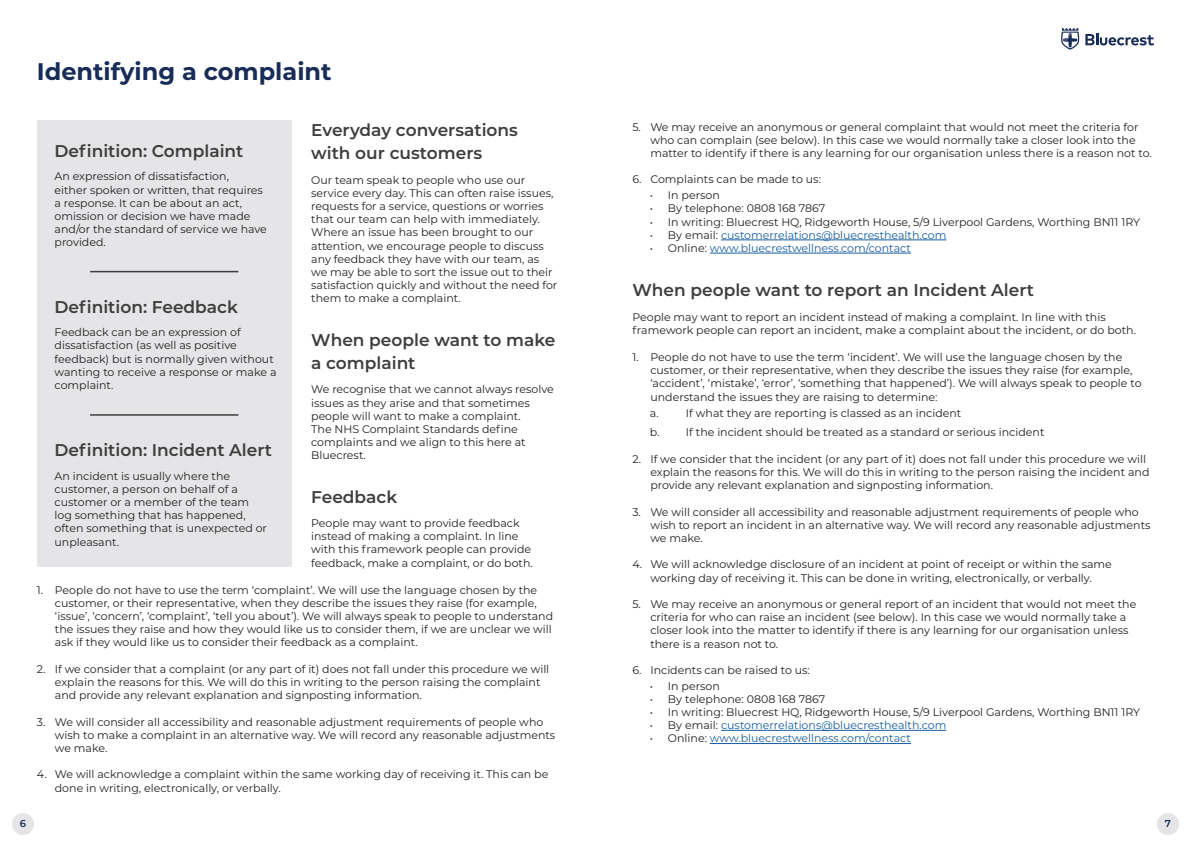
<style>
.page{position:relative;width:1191px;height:842px;background:#fff}
.page>*{position:absolute;margin:0;border:0;box-sizing:border-box;transform-origin:0 0}
.t1{font:700 24px "Montserrat";color:#172c56}
.t2{font:600 17px/23px "Montserrat";color:#3e3e3f}
.t3{font:11px/13.2px "Montserrat";color:#231f20}
.t4{font:11px "Montserrat";color:#175d9e}
.t5{font:600 10px "Montserrat";color:#172c56}
.s1{color:#231f20}
</style>
<div class="page">
<div style="left:12px;top:813px;width:22px;height:22px;background:#e5e5e7;border-radius:50%"></div>
<div style="left:1157px;top:813px;width:22px;height:22px;background:#e5e5e7;border-radius:50%"></div>
<svg style="left:1061px;top:28px;width:93px;height:22px"></svg>
<hr style="left:721px;top:730px;width:225px;height:1px;background:#175d9e">
<hr style="left:710px;top:743px;width:201px;height:1px;background:#175d9e">
<div style="left:37px;top:121px;width:254px;height:446px;background:#e5e5e7"></div>
<hr style="left:90px;top:414px;width:148px;height:2px;background:#3e3e3f">
<hr style="left:90px;top:271px;width:148px;height:1px;background:#3e3e3f">
<hr style="left:721px;top:240px;width:225px;height:1px;background:#175d9e">
<hr style="left:710px;top:253px;width:201px;height:1px;background:#175d9e">
<p class="t1" style="left:37px;top:54px;width:296px">Identifying a complaint</p>
<p class="t2" style="left:55px;top:138px;width:190px">Definition: Complaint</p>
<p class="t3" style="left:55px;top:170px;width:214px">An expression of dissatisfaction,<br>either spoken or written, that requires a response. It can be about an act, omission or decision we have made and/or the standard of service we have provided.</p>
<p class="t2" style="left:55px;top:294px;width:185px">Definition: Feedback</p>
<p class="t3" style="left:55px;top:325px;width:223px">Feedback can be an expression of dissatisfaction (as well as positive feedback) but is normally given without wanting to receive a response or make a complaint.</p>
<p class="t2" style="left:55px;top:438px;width:219px">Definition: Incident Alert</p>
<p class="t3" style="left:55px;top:469px;width:214px">An incident is usually where the customer, a person on behalf of a customer or a member of the team log something that has happened, often something that is unexpected or unpleasant.</p>
<p class="t2" style="left:311px;top:118px;width:208px">Everyday conversations with our customers</p>
<p class="t3" style="left:311px;top:173px;width:248px">Our team speak to people who use our service every day. This can often raise issues, requests for a service, questions or worries that our team can help with immediately.<br>Where an issue has been brought to our attention, we encourage people to discuss any feedback they have with our team, as we may be able to sort the issue out to their satisfaction quickly and without the need for them to make a complaint.</p>
<p class="t2" style="left:311px;top:328px;width:246px">When people want to make a complaint</p>
<p class="t3" style="left:311px;top:383px;width:244px">We recognise that we cannot always resolve issues as they arise and that sometimes people will want to make a complaint.<br>The NHS Complaint Standards define complaints and we align to this here at Bluecrest.</p>
<p class="t2" style="left:311px;top:485px;width:87px">Feedback</p>
<p class="t3" style="left:311px;top:516px;width:223px">People may want to provide feedback instead of making a complaint. In line with this framework people can provide feedback, make a complaint, or do both.</p>
<p class="t3" style="left:55px;top:583px;width:500px;text-indent:-18px">1. People do not have to use the term ‘complaint’. We will use the language chosen by the customer, or their representative, when they describe the issues they raise (for example, ‘issue’, ‘concern’, ‘complaint’, ‘tell you about’). We will always speak to people to understand the issues they raise and how they would like us to consider them, if we are unclear we will ask if they would like us to consider their feedback as a complaint.</p>
<p class="t3" style="left:55px;top:662px;width:496px;text-indent:-18px">2. If we consider that a complaint (or any part of it) does not fall under this procedure we will explain the reasons for this. We will do this in writing to the person raising the complaint and provide any relevant explanation and signposting information.</p>
<p class="t3" style="left:55px;top:715px;width:502px;text-indent:-18px">3. We will consider all accessibility and reasonable adjustment requirements of people who wish to make a complaint in an alternative way. We will record any reasonable adjustments we make.</p>
<p class="t3" style="left:55px;top:767px;width:495px;text-indent:-18px">4. We will acknowledge a complaint within the same working day of receiving it. This can be done in writing, electronically, or verbally.</p>
<p class="t3" style="left:650px;top:120px;width:503px;text-indent:-18px">5. We may receive an anonymous or general complaint that would not meet the criteria for who can complain (see below). In this case we would normally take a closer look into the matter to identify if there is any learning for our organisation unless there is a reason not to.</p>
<p class="t3" style="left:632px;top:172px;width:190px">6. Complaints can be made to us:</p>
<p class="t3" style="left:650px;top:188px;width:71px">• In person</p>
<p class="t3" style="left:650px;top:201px;width:177px">• By telephone: 0808 168 7867</p>
<p class="t3" style="left:650px;top:215px;width:492px">• In writing: Bluecrest HQ, Ridgeworth House, 5/9 Liverpool Gardens, Worthing BN11 1RY</p>
<p class="t4" style="left:650px;top:227px;width:298px"><span class="s1">• By email:</span> customerrelations@bluecresthealth.com</p>
<p class="t4" style="left:650px;top:240px;width:262px"><span class="s1">• Online:</span> www.bluecrestwellness.com/contact</p>
<p class="t2" style="left:632px;top:278px;width:403px">When people want to report an Incident Alert</p>
<p class="t3" style="left:632px;top:310px;width:505px">People may want to report an incident instead of making a complaint. In line with this framework people can report an incident, make a complaint about the incident, or do both.</p>
<p class="t3" style="left:650px;top:350px;width:493px;text-indent:-18px">1. People do not have to use the term ‘incident’. We will use the language chosen by the customer, or their representative, when they describe the issues they raise (for example, ‘accident’, ‘mistake’, ‘error’, ‘something that happened’). We will always speak to people to understand the issues they are raising to determine:</p>
<p class="t3" style="left:650px;top:406px;width:10px">a.</p>
<p class="t3" style="left:686px;top:406px;width:277px">If what they are reporting is classed as an incident</p>
<p class="t3" style="left:650px;top:425px;width:396px">b. If the incident should be treated as a standard or serious incident</p>
<p class="t3" style="left:650px;top:452px;width:500px;text-indent:-18px">2. If we consider that the incident (or any part of it) does not fall under this procedure we will explain the reasons for this. We will do this in writing to the person raising the incident and provide any relevant explanation and signposting information.</p>
<p class="t3" style="left:650px;top:505px;width:502px;text-indent:-18px">3. We will consider all accessibility and reasonable adjustment requirements of people who wish to report an incident in an alternative way. We will record any reasonable adjustments we make.</p>
<p class="t3" style="left:632px;top:557px;width:481px;text-align:center">4. We will acknowledge disclosure of an incident at point of receipt or within the same working day of receiving it. This can be done in writing, electronically, or verbally.</p>
<p class="t3" style="left:650px;top:597px;width:487px;text-indent:-18px">5. We may receive an anonymous or general report of an incident that would not meet the criteria for who can raise an incident (see below). In this case we would normally take a closer look into the matter to identify if there is any learning for our organisation unless there is a reason not to.</p>
<p class="t3" style="left:632px;top:663px;width:179px">6. Incidents can be raised to us:</p>
<p class="t3" style="left:650px;top:679px;width:71px">• In person</p>
<p class="t3" style="left:650px;top:692px;width:177px">• By telephone: 0808 168 7867</p>
<p class="t3" style="left:650px;top:705px;width:492px">• In writing: Bluecrest HQ, Ridgeworth House, 5/9 Liverpool Gardens, Worthing BN11 1RY</p>
<p class="t4" style="left:650px;top:718px;width:298px"><span class="s1">• By email:</span> customerrelations@bluecresthealth.com</p>
<p class="t4" style="left:650px;top:731px;width:262px"><span class="s1">• Online:</span> www.bluecrestwellness.com/contact</p>
<p class="t5" style="left:20px;top:817px;width:8px">6</p>
<p class="t5" style="left:1165px;top:817px;width:8px">7</p>
</div>
